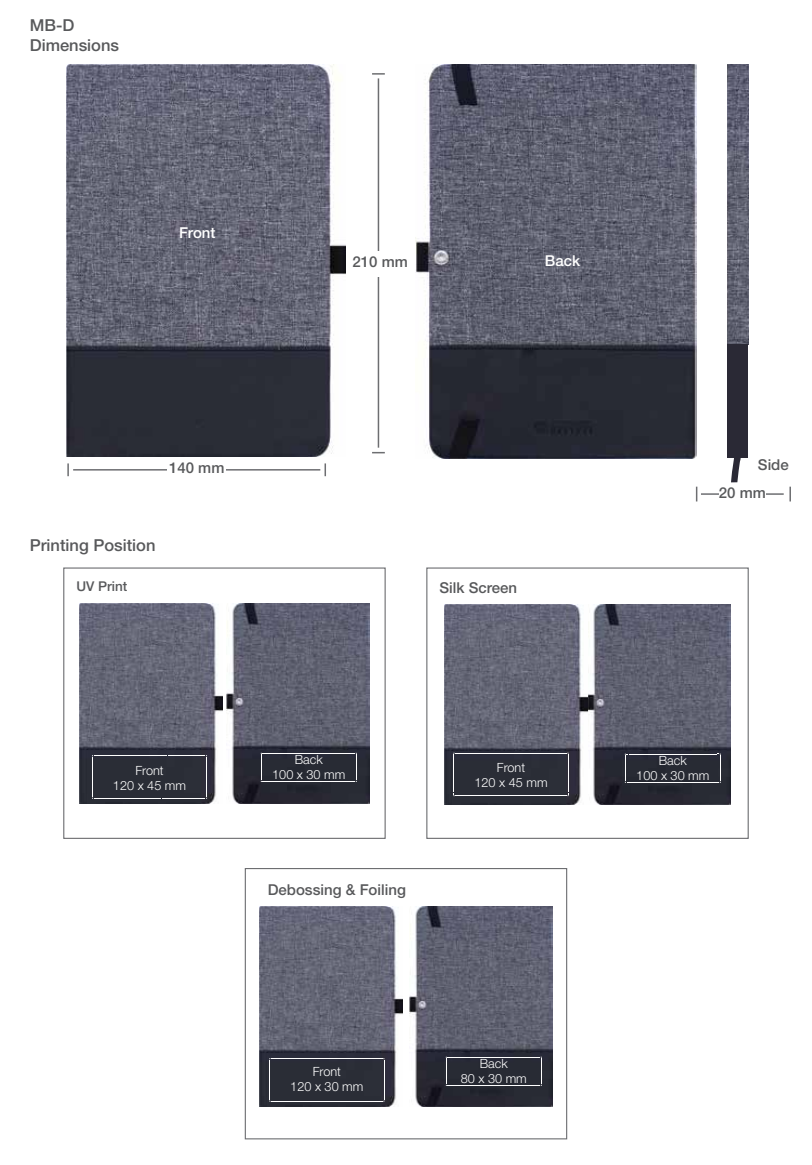
<style>
.page{position:relative;width:812px;height:1165px;background:#fff}
.page>*{position:absolute;margin:0;border:0;box-sizing:border-box;transform-origin:0 0}
.t1{font:500 16.5px/19.8px "Helvetica Neue LT Std";color:#58595b}
.t2{font:500 15px "Helvetica Neue LT Std";color:#58595b}
.t3{font:500 15px "Helvetica Neue LT Std";color:#fff}
.t4{font:500 13.5px "Helvetica Neue LT Std";color:#58595b}
.t5{font:300 12.75px/15.1px "Helvetica Neue LT Std";color:#fff;text-align:center}
</style>
<div class="page">
<div style="left:245px;top:868px;width:322px;height:271px;border:1px solid #6d6e71"></div>
<img style="left:409px;top:907px;width:143px;height:200px">
<img style="left:260px;top:907px;width:142px;height:199px">
<svg style="left:446px;top:1056px;width:96px;height:30px;background:#393c45"></svg>
<div style="left:269px;top:1058px;width:116px;height:44px;background:#2a2d36"></div>
<svg style="left:372px;top:73px;width:13px;height:2px"></svg>
<svg style="left:372px;top:452px;width:13px;height:1px"></svg>
<hr style="left:73px;top:469px;width:247px;height:1px;background:#6d6e71">
<svg style="left:67px;top:463px;width:2px;height:13px"></svg>
<svg style="left:324px;top:463px;width:2px;height:13px"></svg>
<div style="left:168px;top:460px;width:58px;height:19px;background:#fff"></div>
<hr style="left:701px;top:493px;width:82px;height:2px;background:#6d6e71">
<svg style="left:789px;top:487px;width:1px;height:14px"></svg>
<div style="left:718px;top:484px;width:47px;height:19px;background:#fff"></div>
<svg style="left:695px;top:487px;width:2px;height:14px"></svg>
<img style="left:727px;top:65px;width:21px;height:279px">
<svg style="left:731px;top:457px;width:10px;height:25px"></svg>
<hr style="left:377px;top:78px;width:2px;height:370px;background:#6d6e71">
<div style="left:357px;top:251px;width:43px;height:25px;background:#fff"></div>
<img style="left:66px;top:65px;width:279px;height:391px">
<img style="left:415px;top:65px;width:281px;height:393px">
<img style="left:445px;top:604px;width:285px;height:200px">
<svg style="left:624px;top:753px;width:97px;height:30px;background:#393b44"></svg>
<div style="left:453px;top:753px;width:116px;height:43px;background:#2a2d36"></div>
<div style="left:426px;top:567px;width:322px;height:272px;border:1px solid #6d6e71"></div>
<img style="left:226px;top:604px;width:143px;height:199px">
<img style="left:80px;top:604px;width:142px;height:200px">
<svg style="left:261px;top:753px;width:96px;height:29px;background:#3a3c45"></svg>
<div style="left:92px;top:755px;width:115px;height:44px;background:#2a2d36"></div>
<div style="left:63px;top:567px;width:322px;height:272px;border:1px solid #6d6e71"></div>
<div style="left:727px;top:344px;width:21px;height:113px;background:#2a2935"></div>
<p class="t1" style="left:30px;top:16px;width:91px">MB-D<br>Dimensions</p>
<p class="t3" style="left:179px;top:224px;width:38px">Front</p>
<p class="t2" style="left:352px;top:253px;width:57px">210 mm</p>
<p class="t3" style="left:545px;top:252px;width:37px">Back</p>
<p class="t2" style="left:169px;top:459px;width:57px">140 mm</p>
<p class="t1" style="left:30px;top:535px;width:127px">Printing Position</p>
<p class="t4" style="left:76px;top:578px;width:53px">UV Print</p>
<p class="t2" style="left:439px;top:579px;width:79px">Silk Screen</p>
<p class="t5" style="left:295px;top:751px;width:29px">Back</p>
<p class="t5" style="left:135px;top:762px;width:30px">Front</p>
<p class="t5" style="left:272px;top:766px;width:75px">100 x 30 mm</p>
<p class="t5" style="left:113px;top:777px;width:75px">120 x 45 mm</p>
<p class="t2" style="left:268px;top:881px;width:140px">Debossing &amp; Foiling</p>
<p class="t5" style="left:474px;top:760px;width:75px">Front<br>120 x 45 mm</p>
<p class="t5" style="left:290px;top:1064px;width:75px">Front<br>120 x 30 mm</p>
<p class="t5" style="left:460px;top:1055px;width:68px">Back<br>80 x 30 mm</p>
<p class="t2" style="left:757px;top:455px;width:32px">Side</p>
<p class="t2" style="left:718px;top:483px;width:48px">20 mm</p>
<p class="t5" style="left:636px;top:752px;width:75px">Back<br>100 x 30 mm</p>
</div>
